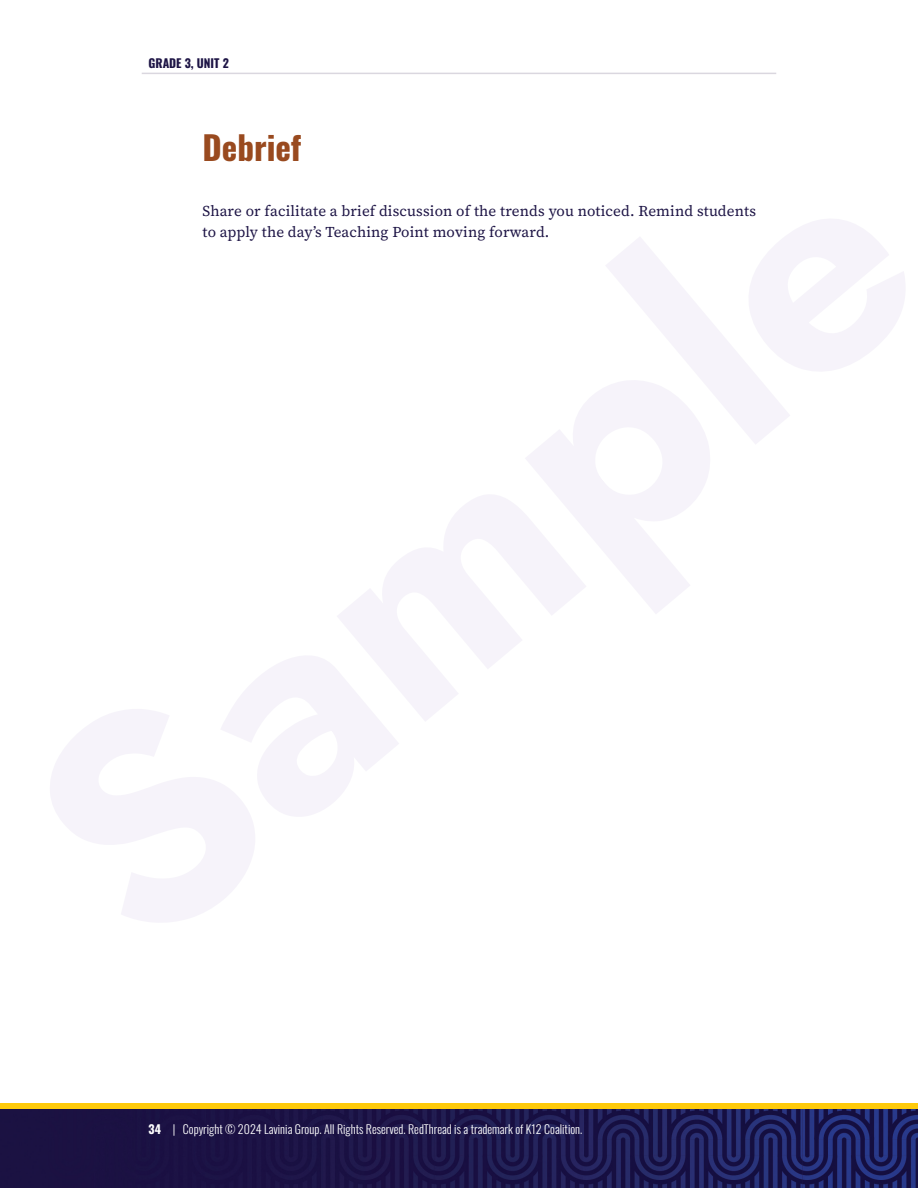
<style>
.page{position:relative;width:918px;height:1188px;background:#fff}
.page>*{position:absolute;margin:0;border:0;box-sizing:border-box;transform-origin:0 0}
.t1{font:700 33px "Oswald";color:#994a1f}
.t2{font:15px/21px "Source Serif 418 pt";letter-spacing:.01em;color:#1d1445}
.t3{font:300 12px "Oswald";color:#fff}
.t4{font:700 12px "Oswald";color:#1d1445}
.s1{font-weight:700}
</style>
<div class="page">
<img style="left:0;top:1109px;width:918px;height:79px">
<div style="left:0;top:1103px;width:918px;height:6px;background:#feca0a"></div>
<hr style="left:142px;top:73px;width:634px;height:1px;background:#dad7df">
<p class="t4" style="left:148px;top:57px;width:82px">GRADE 3, UNIT 2</p>
<h1 class="t1" style="left:202px;top:130px;width:100px">Debrief</h1>
<p class="t2" style="left:202px;top:200px;width:555px">Share or facilitate a brief discussion of the trends you noticed. Remind students to apply the day’s Teaching Point moving forward.</p>
<p class="t3" style="left:148px;top:1118px;width:435px"><span class="s1">34</span> | Copyright © 2024 Lavinia Group. All Rights Reserved. RedThread is a trademark of K12 Coalition.</p>
</div>
